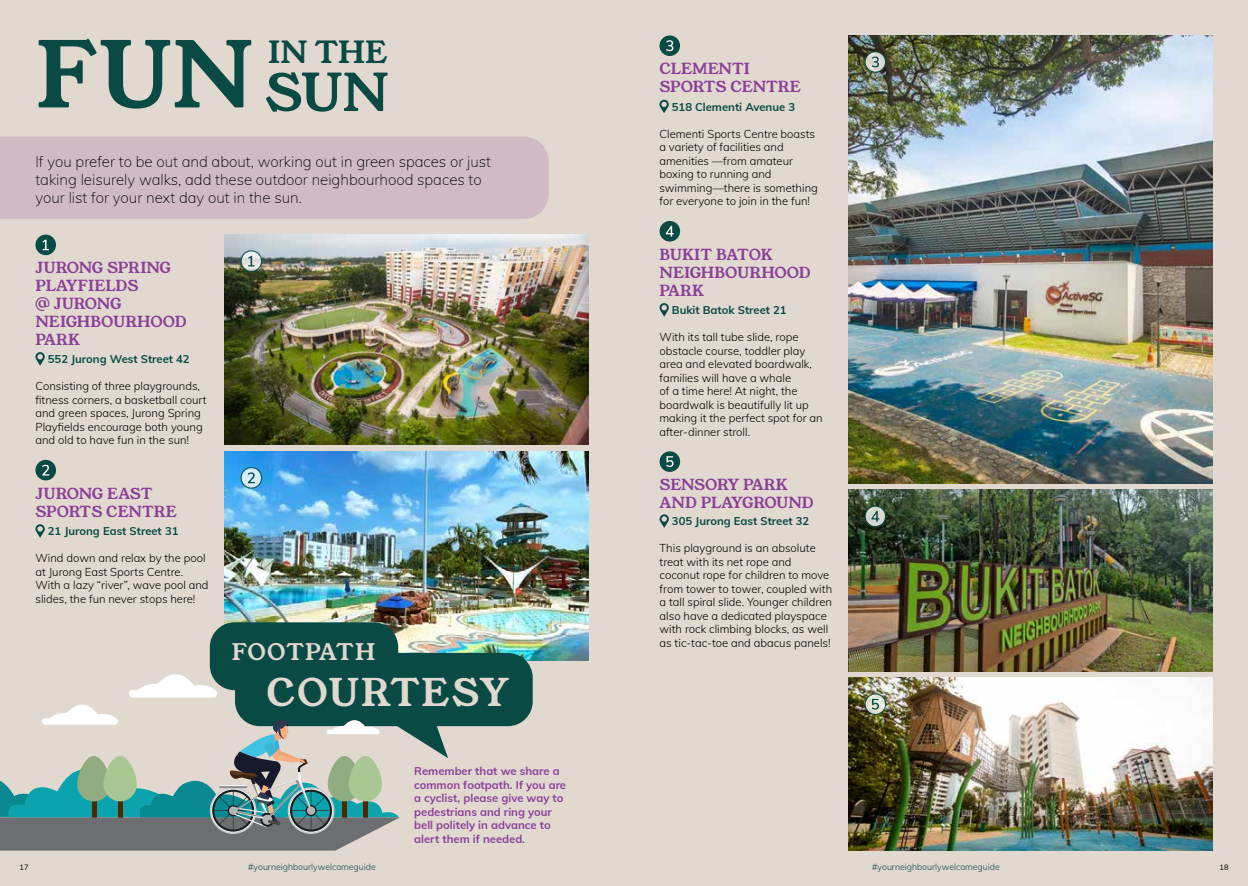
<style>
.page{position:relative;width:1248px;height:886px;background:#fff}
.page>*{position:absolute;margin:0;border:0;box-sizing:border-box;transform-origin:0 0}
.t1{font:90px "Young Serif";color:#094a45}
.t2{font:51.25px "Young Serif";color:#094a45}
.t3{font:37.5px "Young Serif";letter-spacing:.045em;color:#e1d8cf}
.t4{font:30px "Young Serif";color:#094a45}
.t5{font:22.5px "Young Serif";letter-spacing:.03em;color:#e1d8cf}
.t6{font:200 15px/18px "Muli";color:#000}
.t7{font:15px/18px "Young Serif";letter-spacing:-.01em;color:#8b3f98}
.t8{font:300 11.25px/13.5px "Muli";color:#000}
.t9{font:700 11.25px/13.5px "Muli";color:#8b4199}
.t10{font:700 11.25px "Muli";color:#094a45}
.t11{font:300 8.75px "Muli";color:#094a45}
.t12{font:7.5px "Muli";color:#000}
</style>
<div class="page">
<div style="left:0;top:0;width:1247px;height:886px;background:#e1d8cf"></div>
<div style="left:0;top:137px;width:548px;height:82px;background:#d0bac4"></div>
<img style="left:225px;top:235px;width:363px;height:209px">
<img style="left:225px;top:451px;width:363px;height:210px">
<svg style="left:241px;top:251px;width:20px;height:20px"></svg>
<div style="left:240px;top:250px;width:22px;height:22px;border:1px solid #094a45;border-radius:50%"></div>
<svg style="left:248px;top:256px;width:6px;height:10px"></svg>
<div style="left:235px;top:653px;width:297px;height:73px;background:#094a45;border-radius:25px"></div>
<div style="left:210px;top:622px;width:188px;height:68px;background:#094a45;border-radius:25px"></div>
<svg style="left:129px;top:674px;width:90px;height:23px"></svg>
<svg style="left:0;top:705px;width:448px;height:145px"></svg>
<svg style="left:35px;top:352px;width:10px;height:14px"></svg>
<div style="left:35px;top:235px;width:21px;height:20px;background:#094a45;border-radius:50%"></div>
<svg style="left:43px;top:240px;width:6px;height:10px"></svg>
<svg style="left:659px;top:100px;width:9px;height:13px"></svg>
<div style="left:659px;top:35px;width:21px;height:21px;background:#094a45;border-radius:50%"></div>
<svg style="left:666px;top:40px;width:7px;height:11px"></svg>
<svg style="left:35px;top:524px;width:10px;height:14px"></svg>
<div style="left:35px;top:460px;width:21px;height:20px;background:#094a45;border-radius:50%"></div>
<svg style="left:42px;top:465px;width:7px;height:10px"></svg>
<img style="left:848px;top:35px;width:364px;height:448px">
<img style="left:848px;top:678px;width:364px;height:172px">
<img style="left:848px;top:490px;width:364px;height:181px">
<svg style="left:241px;top:467px;width:20px;height:21px"></svg>
<div style="left:240px;top:467px;width:22px;height:22px;border:1px solid #094a45;border-radius:50%"></div>
<svg style="left:248px;top:472px;width:7px;height:11px"></svg>
<svg style="left:865px;top:52px;width:20px;height:20px"></svg>
<div style="left:864px;top:51px;width:22px;height:22px;border:1px solid #094a45;border-radius:50%"></div>
<svg style="left:871px;top:57px;width:7px;height:10px"></svg>
<svg style="left:865px;top:506px;width:20px;height:21px"></svg>
<div style="left:864px;top:505px;width:22px;height:22px;border:1px solid #094a45;border-radius:50%"></div>
<svg style="left:871px;top:511px;width:8px;height:11px"></svg>
<svg style="left:659px;top:303px;width:9px;height:14px"></svg>
<div style="left:659px;top:221px;width:21px;height:20px;background:#094a45;border-radius:50%"></div>
<svg style="left:665px;top:226px;width:8px;height:11px"></svg>
<svg style="left:659px;top:514px;width:9px;height:14px"></svg>
<div style="left:659px;top:451px;width:21px;height:21px;background:#094a45;border-radius:50%"></div>
<svg style="left:666px;top:456px;width:7px;height:11px"></svg>
<svg style="left:865px;top:694px;width:20px;height:20px"></svg>
<div style="left:864px;top:693px;width:22px;height:22px;border:1px solid #094a45;border-radius:50%"></div>
<svg style="left:871px;top:699px;width:7px;height:10px"></svg>
<h1 class="t1" style="left:36px;top:13px;width:218px">FUN</h1>
<h3 class="t4" style="left:268px;top:31px;width:121px">IN THE</h3>
<h2 class="t2" style="left:265px;top:57px;width:125px">SUN</h2>
<h3 class="t6" style="left:35px;top:152px;width:457px">If you prefer to be out and about, working out in green spaces or just taking leisurely walks, add these outdoor neighbourhood spaces to your list for your next day out in the sun.</h3>
<h3 class="t7" style="left:35px;top:259px;width:153px">JURONG SPRING<br>PLAYFIELDS<br>@ JURONG<br>NEIGHBOURHOOD<br>PARK</h3>
<p class="t10" style="left:48px;top:351px;width:143px">552 Jurong West Street 42</p>
<p class="t8" style="left:35px;top:379px;width:173px">Consisting of three playgrounds, fitness corners, a basketball court and green spaces, Jurong Spring<br>Playfields encourage both young and old to have fun in the sun!</p>
<h3 class="t7" style="left:35px;top:484px;width:143px">JURONG EAST<br>SPORTS CENTRE</h3>
<p class="t10" style="left:48px;top:523px;width:132px">21 Jurong East Street 31</p>
<p class="t8" style="left:35px;top:551px;width:175px">Wind down and relax by the pool at Jurong East Sports Centre.<br>With a lazy “river”, wave pool and slides, the fun never stops here!</p>
<h3 class="t5" style="left:232px;top:636px;width:145px">FOOTPATH</h3>
<h3 class="t3" style="left:266px;top:666px;width:244px">COURTESY</h3>
<p class="t9" style="left:414px;top:764px;width:153px">Remember that we share a common footpath. If you are a cyclist, please give way to pedestrians and ring your bell politely in advance to alert them if needed.</p>
<h3 class="t7" style="left:659px;top:60px;width:143px">CLEMENTI<br>SPORTS CENTRE</h3>
<p class="t10" style="left:671px;top:99px;width:125px">518 Clementi Avenue 3</p>
<p class="t8" style="left:659px;top:126px;width:160px">Clementi Sports Centre boasts a variety of facilities and amenities —from amateur boxing to running and swimming—there is something for everyone to join in the fun!</p>
<h3 class="t7" style="left:659px;top:246px;width:152px">BUKIT BATOK<br>NEIGHBOURHOOD<br>PARK</h3>
<p class="t10" style="left:672px;top:302px;width:116px">Bukit Batok Street 21</p>
<p class="t8" style="left:659px;top:330px;width:165px">With its tall tube slide, rope obstacle course, toddler play area and elevated boardwalk, families will have a whale<br>of a time here! At night, the boardwalk is beautifully lit up making it the perfect spot for an after-dinner stroll.</p>
<h3 class="t7" style="left:659px;top:476px;width:156px">SENSORY PARK<br>AND PLAYGROUND</h3>
<p class="t10" style="left:672px;top:513px;width:139px">305 Jurong East Street 32</p>
<p class="t8" style="left:659px;top:541px;width:174px">This playground is an absolute treat with its net rope and coconut rope for children to move from tower to tower, coupled with a tall spiral slide. Younger children also have a dedicated playspace with rock climbing blocks, as well as tic-tac-toe and abacus panels!</p>
<p class="t12" style="left:20px;top:862px;width:11px">17</p>
<p class="t11" style="left:248px;top:860px;width:129px">#yourneighbourlywelcomeguide</p>
<p class="t11" style="left:872px;top:860px;width:129px">#yourneighbourlywelcomeguide</p>
<p class="t12" style="left:1219px;top:862px;width:10px">18</p>
</div>
